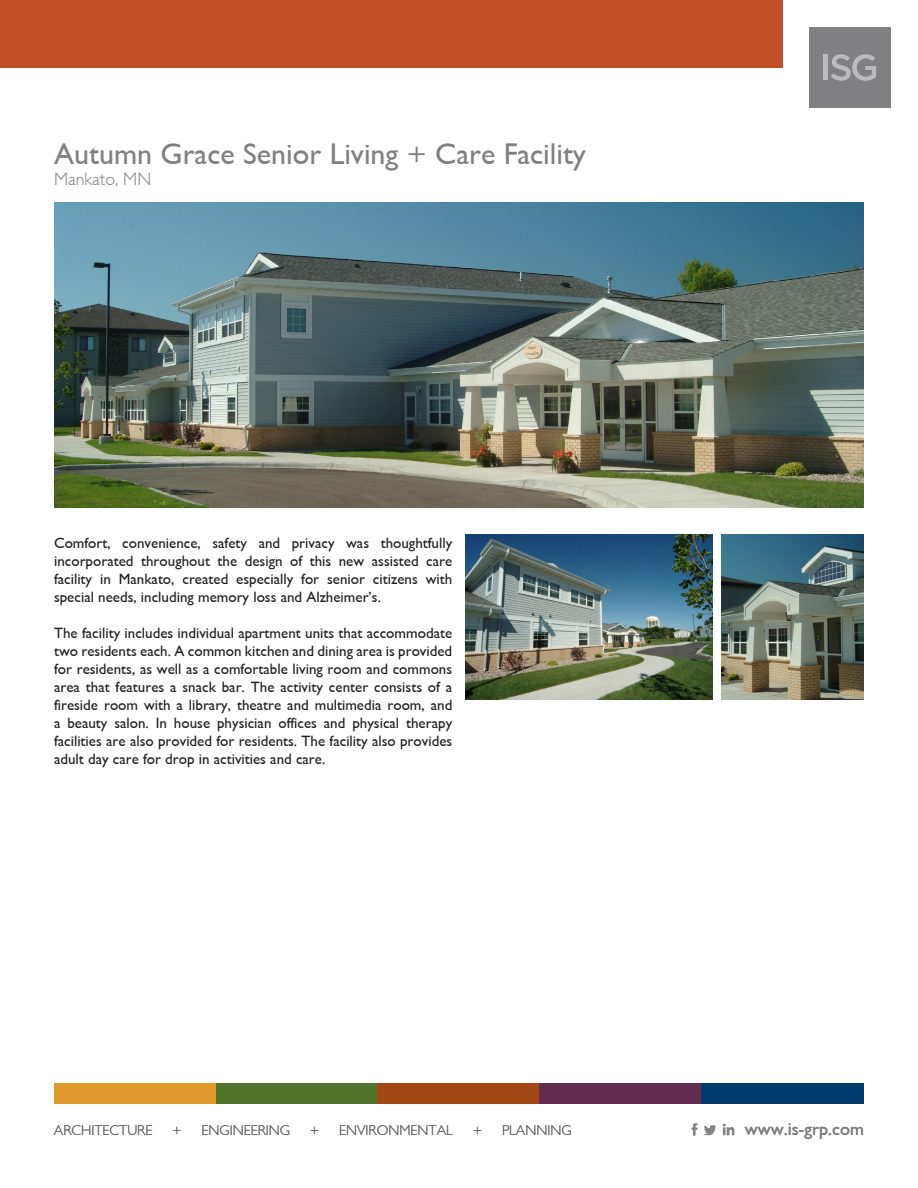
<style>
.page{position:relative;width:918px;height:1188px;background:#fff}
.page>*{position:absolute;margin:0;border:0;box-sizing:border-box;transform-origin:0 0}
.Gray_Header{font:30px "Gentle Sans";color:#808083}
.t1{font:18px "Gentle Sans";color:#808083}
.t2{font:300 18px "Gentle Sans";color:#808083}
.Text{font:15px/18px "Gentle Sans";color:#231f20;text-align:justify}
.t3{font:300 14.25px "Gentle Sans";color:#63656a}
</style>
<div class="page">
<div style="left:809px;top:27px;width:81px;height:81px;background:#808083"></div>
<hr style="left:824px;top:55px;width:4px;height:25px;background:#bcbbbf">
<svg style="left:831px;top:54px;width:45px;height:27px"></svg>
<img style="left:722px;top:1123px;width:13px;height:13px">
<img style="left:691px;top:1123px;width:25px;height:13px">
<img style="left:54px;top:202px;width:810px;height:306px">
<img style="left:722px;top:535px;width:142px;height:164px">
<img style="left:466px;top:535px;width:246px;height:164px">
<div style="left:0;top:0;width:782px;height:68px;background:#c15026"></div>
<div style="left:54px;top:1084px;width:162px;height:20px;background:#e0992d"></div>
<div style="left:216px;top:1084px;width:162px;height:20px;background:#50752a"></div>
<div style="left:378px;top:1084px;width:162px;height:20px;background:#a34814"></div>
<div style="left:540px;top:1084px;width:162px;height:20px;background:#622d4f"></div>
<div style="left:702px;top:1084px;width:162px;height:20px;background:#003b70"></div>
<p class="Gray_Header" style="left:54px;top:136px;width:534px">Autumn Grace Senior Living + Care Facility</p>
<p class="t2" style="left:54px;top:168px;width:99px">Mankato, MN</p>
<p class="Text" style="left:54px;top:534px;width:400px">Comfort, convenience, safety and privacy was thoughtfully incorporated throughout the design of this new assisted care facility in Mankato, created especially for senior citizens with special needs, including memory loss and Alzheimer’s.</p>
<p class="Text" style="left:54px;top:624px;width:400px">The facility includes individual apartment units that accommodate two residents each. A common kitchen and dining area is provided for residents, as well as a comfortable living room and commons area that features a snack bar. The activity center consists of a fireside room with a library, theatre and multimedia room, and a beauty salon. In house physician offices and physical therapy facilities are also provided for residents. The facility also provides adult day care for drop in activities and care.</p>
<p class="t3" style="left:54px;top:1122px;width:100px">ARCHITECTURE</p>
<p class="t3" style="left:172px;top:1122px;width:11px">+</p>
<p class="t3" style="left:202px;top:1122px;width:90px">ENGINEERING</p>
<p class="t3" style="left:310px;top:1122px;width:11px">+</p>
<p class="t3" style="left:339px;top:1122px;width:115px">ENVIRONMENTAL</p>
<p class="t3" style="left:473px;top:1122px;width:11px">+</p>
<p class="t3" style="left:502px;top:1122px;width:71px">PLANNING</p>
<p class="t1" style="left:745px;top:1118px;width:120px">www.is-grp.com</p>
</div>
